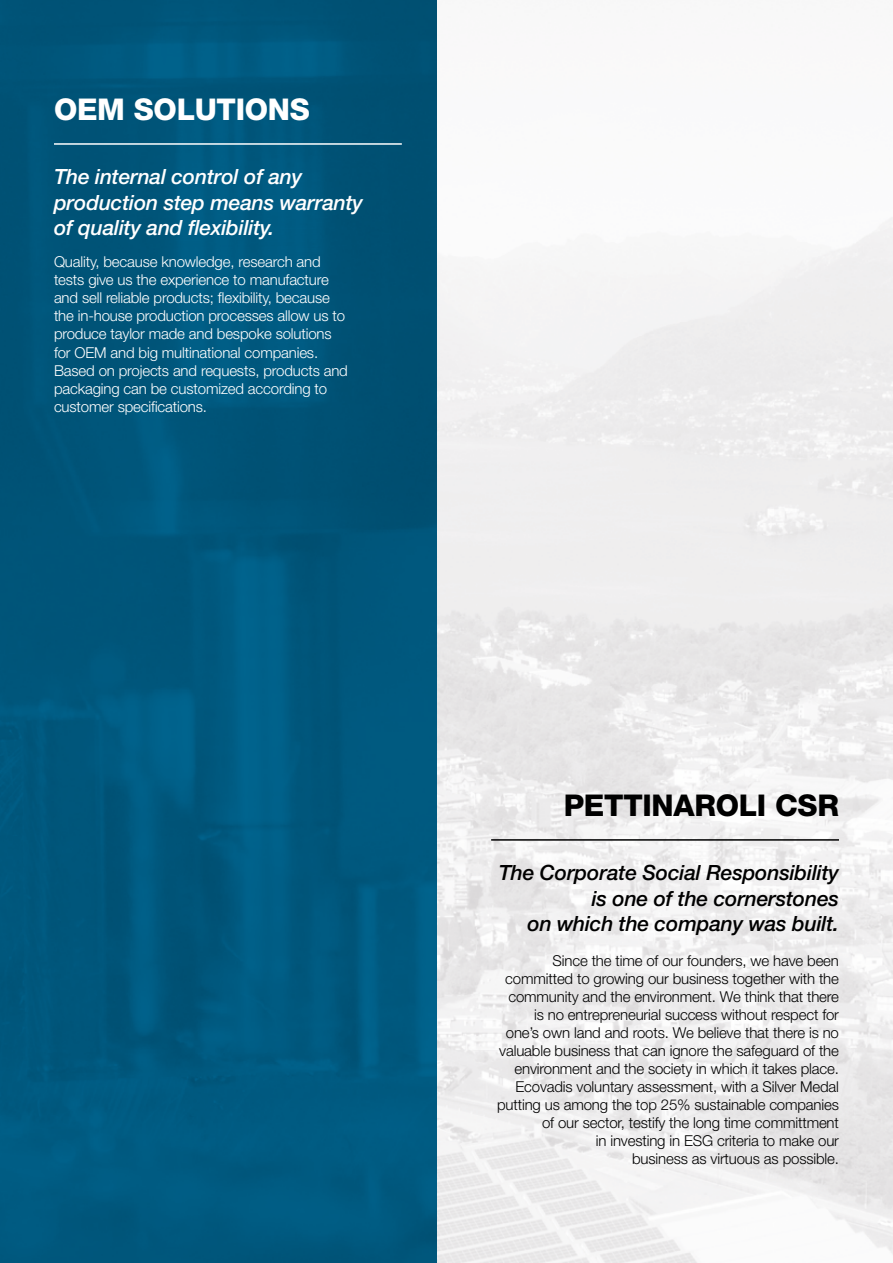
<style>
.page{position:relative;width:893px;height:1263px;background:#fff}
.page>*{position:absolute;margin:0;border:0;box-sizing:border-box;transform-origin:0 0}
.t1{font:800 30px "Helvetica Neue";letter-spacing:-.01em;color:#000}
.t2{font:800 30px "Helvetica Neue";letter-spacing:-.01em;color:#fff}
.t3{font:italic 500 21px/25.2px "Helvetica Neue";letter-spacing:-.01em;color:#000;text-align:right}
.t4{font:italic 500 21px/25.2px "Helvetica Neue";letter-spacing:-.01em;color:#fff}
.t5{font:300 15px/18px "Helvetica Neue";letter-spacing:-.01em;color:#000;text-align:right}
.t6{font:300 15px/18px "Helvetica Neue";letter-spacing:-.01em;color:#fff}
</style>
<div class="page">
<img style="left:0;top:0;width:893px;height:1263px">
<hr style="left:54px;top:143px;width:348px;height:2px;background:#fff">
<hr style="left:491px;top:839px;width:348px;height:2px;background:#000">
<h1 class="t2" style="left:54px;top:91px;width:257px">OEM SOLUTIONS</h1>
<h2 class="t4" style="left:54px;top:164px;width:310px">The internal control of any production step means warranty of quality and flexibility.</h2>
<p class="t6" style="left:54px;top:253px;width:295px">Quality, because knowledge, research and tests give us the experience to manufacture and sell reliable products; flexibility, because the in-house production processes allow us to produce taylor made and bespoke solutions for OEM and big multinational companies.<br>Based on projects and requests, products and packaging can be customized according to customer specifications.</p>
<h1 class="t1" style="left:564px;top:787px;width:277px">PETTINAROLI CSR</h1>
<h2 class="t3" style="left:499px;top:860px;width:342px">The Corporate Social Responsibility is one of the cornerstones<br>on which the company was built.</h2>
<p class="t5" style="left:497px;top:951px;width:343px">Since the time of our founders, we have been committed to growing our business together with the community and the environment. We think that there is no entrepreneurial success without respect for one’s own land and roots. We believe that there is no valuable business that can ignore the safeguard of the environment and the society in which it takes place.<br>Ecovadis voluntary assessment, with a Silver Medal putting us among the top 25% sustainable companies of our sector, testify the long time committment<br>in investing in ESG criteria to make our<br>business as virtuous as possible.</p>
</div>
